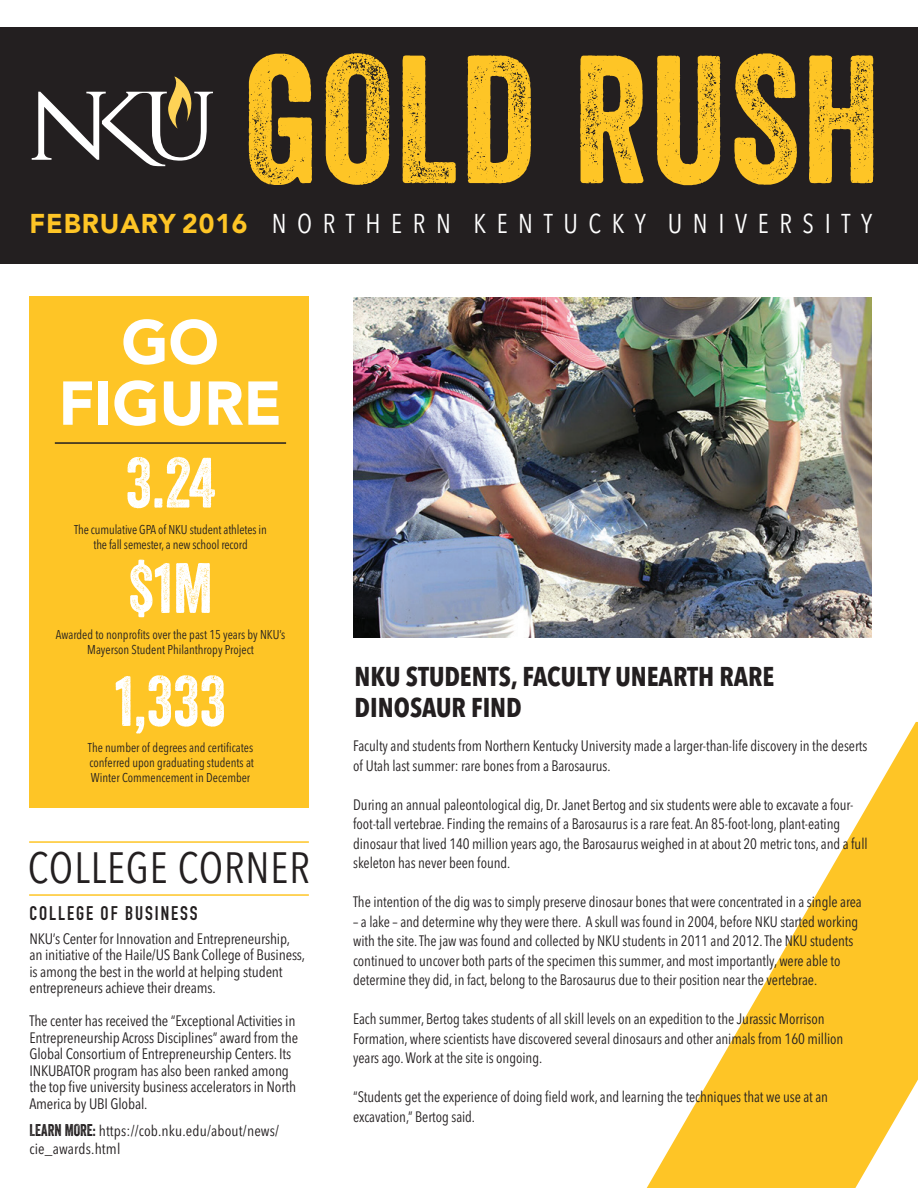
<style>
.page{position:relative;width:918px;height:1188px;background:#fff}
.page>*{position:absolute;margin:0;border:0;box-sizing:border-box;transform-origin:0 0}
.t1{font:176.1px "Veneer";letter-spacing:.01em;color:#fec526}
.t2{font:68.7px "Veneer";color:#fff}
.t3{font:900 61.2px/61.2px "Avenir LT Std";color:#fff;text-align:center}
.t4{font:condensed 43.5px "Avenir Next LT Pro";letter-spacing:.02em;color:#231f20}
.t5{font:700 condensed 27px/31.5px "Avenir Next LT Pro";color:#231f20}
.t6{font:condensed 27px "Avenir Next LT Pro";letter-spacing:.4em;color:#fff}
.t7{font:19.5px "DIN Engschrift";letter-spacing:.1em;color:#231f20}
.t8{font:condensed 15px/19.5px "Avenir Next LT Pro";letter-spacing:-.005em;color:#231f20}
.t9{font:condensed 12.75px/14.7px "Avenir Next LT Pro";color:#231f20;text-align:center;scale:.96 1}
.s1{font-family:"Avenir LT Std";font-weight:900;font-stretch:normal;color:#fec526}
.s2{font-family:"Veneer";font-stretch:normal;font-size:16.5px}
</style>
<div class="page">
<svg style="left:647px;top:722px;width:271px;height:466px"></svg>
<img style="left:353px;top:298px;width:519px;height:339px">
<div style="left:0;top:27px;width:918px;height:236px;background:#231f20"></div>
<svg style="left:32px;top:76px;width:181px;height:90px"></svg>
<hr style="left:29px;top:841px;width:280px;height:2px;background:#fec526">
<hr style="left:29px;top:894px;width:280px;height:2px;background:#fec526">
<div style="left:29px;top:296px;width:280px;height:512px;background:#fec526"></div>
<hr style="left:55px;top:442px;width:231px;height:2px;background:#231f20">
<h1 class="t1" style="left:245px;top:12px;width:638px">GOLD RUSH</h1>
<h3 class="t6" style="left:29px;top:208px;width:844px"><span class="s1">FEBRUARY 2016</span> NORTHERN KENTUCKY UNIVERSITY</h3>
<h3 class="t3" style="left:58px;top:311px;width:225px">GO<br>FIGURE</h3>
<h2 class="t2" style="left:126px;top:441px;width:91px">3.24</h2>
<p class="t9" style="left:74px;top:522px;width:202px">The cumulative GPA of NKU student athletes in the fall semester, a new school record</p>
<h2 class="t2" style="left:128px;top:546px;width:86px">$1M</h2>
<p class="t9" style="left:56px;top:628px;width:241px">Awarded to nonprofits over the past 15 years by NKU’s<br>Mayerson Student Philanthropy Project</p>
<h2 class="t2" style="left:115px;top:659px;width:112px">1,333</h2>
<p class="t9" style="left:88px;top:741px;width:175px;text-align:justify">The number of degrees and certificates conferred upon graduating students at Winter Commencement in December</p>
<h3 class="t4" style="left:28px;top:842px;width:284px">COLLEGE CORNER</h3>
<h3 class="t7" style="left:29px;top:902px;width:170px">COLLEGE OF BUSINESS</h3>
<p class="t8" style="left:29px;top:930px;width:277px;line-height:16.5px">NKU’s Center for Innovation and Entrepreneurship, an initiative of the Haile/US Bank College of Business, is among the best in the world at helping student entrepreneurs achieve their dreams.</p>
<p class="t8" style="left:29px;top:1013px;width:270px;line-height:16.5px">The center has received the “Exceptional Activities in Entrepreneurship Across Disciplines” award from the Global Consortium of Entrepreneurship Centers. Its INKUBATOR program has also been ranked among the top five university business accelerators in North America by UBI Global.</p>
<p class="t8" style="left:29px;top:1121px;width:251px;line-height:18px"><span class="s2">LEARN MORE:</span> https://cob.nku.edu/about/news/ cie_awards.html</p>
<h3 class="t5" style="left:355px;top:660px;width:421px">NKU STUDENTS, FACULTY UNEARTH RARE<br>DINOSAUR FIND</h3>
<p class="t8" style="left:353px;top:736px;width:516px">Faculty and students from Northern Kentucky University made a larger-than-life discovery in the deserts of Utah last summer: rare bones from a Barosaurus.</p>
<p class="t8" style="left:353px;top:795px;width:516px">During an annual paleontological dig, Dr. Janet Bertog and six students were able to excavate a four&shy;foot-tall vertebrae. Finding the remains of a Barosaurus is a rare feat. An 85-foot-long, plant-eating dinosaur that lived 140 million years ago, the Barosaurus weighed in at about 20 metric tons, and a full skeleton has never been found.</p>
<p class="t8" style="left:353px;top:892px;width:510px">The intention of the dig was to simply preserve dinosaur bones that were concentrated in a single area</p>
<p class="t8" style="left:353px;top:912px;width:507px">– a lake – and determine why they were there. A skull was found in 2004, before NKU started working with the site. The jaw was found and collected by NKU students in 2011 and 2012. The NKU students continued to uncover both parts of the specimen this summer, and most importantly, were able to determine they did, in fact, belong to the Barosaurus due to their position near the vertebrae.</p>
<p class="t8" style="left:353px;top:1009px;width:492px">Each summer, Bertog takes students of all skill levels on an expedition to the Jurassic Morrison<br>Formation, where scientists have discovered several dinosaurs and other animals from 160 million years ago. Work at the site is ongoing.</p>
<p class="t8" style="left:353px;top:1087px;width:476px">“Students get the experience of doing field work, and learning the techniques that we use at an excavation,” Bertog said.</p>
</div>
